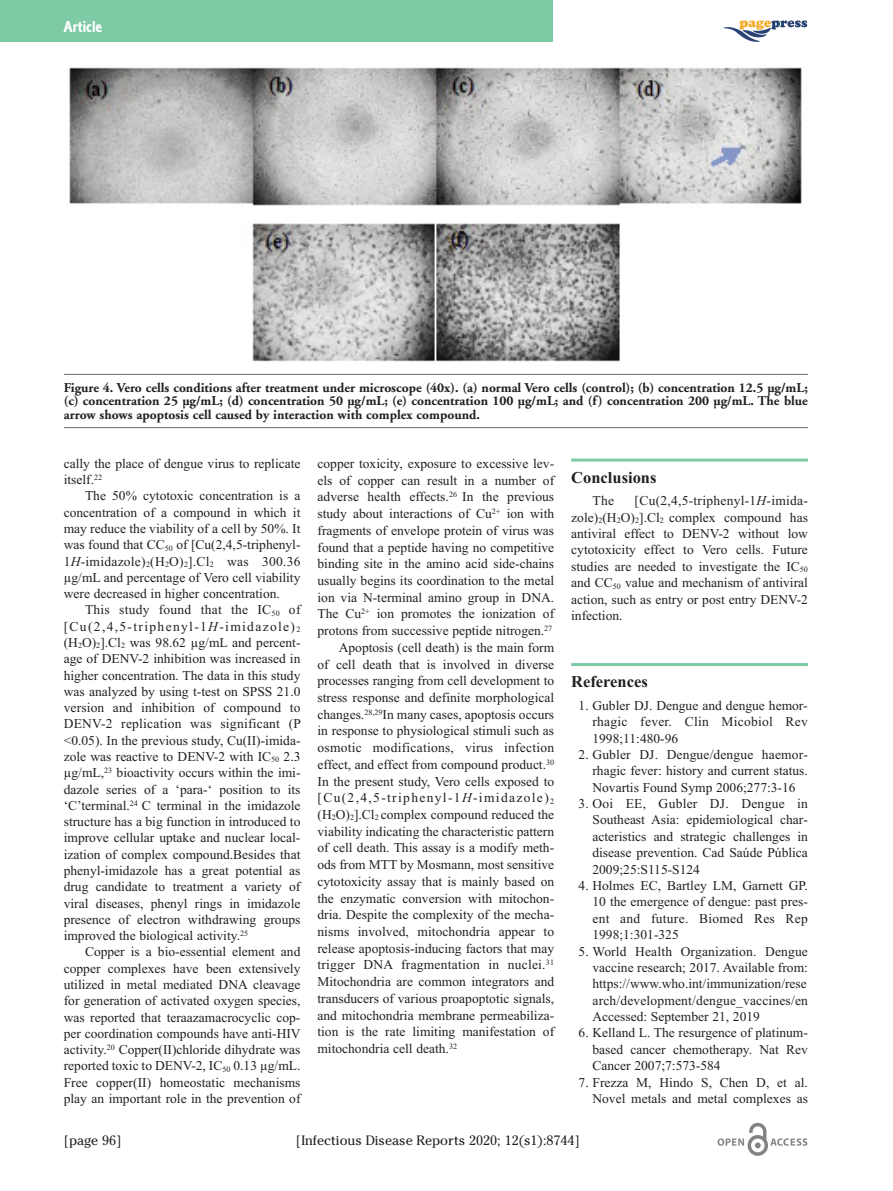
<style>
.page{position:relative;width:893px;height:1191px;background:#fff}
.page>*{position:absolute;margin:0;border:0;box-sizing:border-box;transform-origin:0 0}
.t1{font:700 16.5px "Times New Roman";color:#231f20}
.t2{font:16.5px "Corinthian Bold Condensed Plain";color:#fff}
.t3{font:13.5px/16.4px "Times New Roman";color:#231f20;text-align:justify}
.t4{font:700 13.5px/13.5px "Adobe Garamond";color:#231f20;text-align:justify}
.t5{font:13.5px "Times New Roman";letter-spacing:.02em;color:#231f20}
.t6{font:13.5px "Cheltenham";color:#231f20}
.t7{font:13.5px "Times New Roman";letter-spacing:.1em;color:#231f20}
.s1{font-style:italic}
</style>
<div class="page">
<hr style="left:571px;top:458px;width:237px;height:3px;background:#7dcaa4">
<hr style="left:571px;top:663px;width:237px;height:3px;background:#7dcaa4">
<div style="left:0;top:0;width:553px;height:42px;background:#7dcaa4"></div>
<img style="left:717px;top:1123px;width:91px;height:33px">
<img style="left:723px;top:20px;width:84px;height:22px">
<hr style="left:64px;top:374px;width:744px;height:1px;background:#6c6d70">
<hr style="left:64px;top:427px;width:744px;height:1px;background:#6c6d70">
<img style="left:69px;top:67px;width:733px;height:295px">
<p class="t2" style="left:63px;top:21px;width:40px">Article</p>
<p class="t4" style="left:64px;top:382px;width:746px">Figure 4. Vero cells conditions after treatment under microscope (40x). (a) normal Vero cells (control); (b) concentration 12.5 µg/mL; (c) concentration 25 µg/mL; (d) concentration 50 µg/mL; (e) concentration 100 µg/mL; and (f) concentration 200 µg/mL. The blue arrow shows apoptosis cell caused by interaction with complex compound.</p>
<p class="t3" style="left:64px;top:455px;width:238px">cally the place of dengue virus to replicate itself.<sup>22</sup></p>
<p class="t3" style="left:64px;top:487px;width:238px;text-indent:21px">The 50% cytotoxic concentration is a concentration of a compound in which it may reduce the viability of a cell by 50%. It was found that CC<sub>50</sub> of [Cu(2,4,5-triphenyl-1<span class="s1">H</span>-imidazole)<sub>2</sub>(H<sub>2</sub>O)<sub>2</sub>].Cl<sub>2</sub> was 300.36 µg/mL and percentage of Vero cell viability were decreased in higher concentration.</p>
<p class="t3" style="left:64px;top:601px;width:239px;text-indent:21px">This study found that the IC<sub>50</sub> of [Cu(2,4,5-triphenyl-1<span class="s1">H</span>-imidazole)<sub>2 </sub>(H<sub>2</sub>O)<sub>2</sub>].Cl<sub>2</sub> was 98.62 µg/mL and percent&shy;age of DENV-2 inhibition was increased in higher concentration. The data in this study was analyzed by using t-test on SPSS 21.0 version and inhibition of compound to DENV-2 replication was significant (P &lt;0.05). In the previous study, Cu(II)-imida&shy;zole was reactive to DENV-2 with IC<sub>50</sub> 2.3 µg/mL,<sup>23</sup> bioactivity occurs within the imi&shy;dazole series of a ‘para-‘ position to its ‘C’terminal.<sup>24</sup> C terminal in the imidazole structure has a big function in introduced to improve cellular uptake and nuclear local&shy;ization of complex compound.Besides that phenyl-imidazole has a great potential as drug candidate to treatment a variety of viral diseases, phenyl rings in imidazole presence of electron withdrawing groups improved the biological activity.<sup>25</sup></p>
<p class="t3" style="left:64px;top:943px;width:238px;text-indent:21px">Copper is a bio-essential element and copper complexes have been extensively utilized in metal mediated DNA cleavage for generation of activated oxygen species, was reported that teraazamacrocyclic cop&shy;per coordination compounds have anti-HIV activity.<sup>20</sup> Copper(II)chloride dihydrate was reported toxic to DENV-2, IC<sub>50</sub> 0.13 µg/mL.<br>Free copper(II) homeostatic mechanisms play an important role in the prevention of</p>
<p class="t3" style="left:317px;top:455px;width:238px">copper toxicity, exposure to excessive lev-</p>
<p class="t3" style="left:317px;top:472px;width:238px">els of copper can result in a number of</p>
<p class="t3" style="left:317px;top:488px;width:238px">adverse health effects.<sup>26</sup> In the previous</p>
<p class="t3" style="left:317px;top:505px;width:238px">study about interactions of Cu<sup>2+</sup> ion with</p>
<p class="t3" style="left:317px;top:522px;width:238px">fragments of envelope protein of virus was</p>
<p class="t3" style="left:317px;top:538px;width:238px">found that a peptide having no competitive</p>
<p class="t3" style="left:317px;top:555px;width:238px">binding site in the amino acid side-chains</p>
<p class="t3" style="left:317px;top:572px;width:238px">usually begins its coordination to the metal</p>
<p class="t3" style="left:317px;top:589px;width:238px">ion via N-terminal amino group in DNA.</p>
<p class="t3" style="left:317px;top:605px;width:238px">The Cu<sup>2+</sup> ion promotes the ionization of</p>
<p class="t3" style="left:317px;top:622px;width:236px">protons from successive peptide nitrogen.<sup>27</sup></p>
<p class="t3" style="left:339px;top:639px;width:217px">Apoptosis (cell death) is the main form</p>
<p class="t3" style="left:317px;top:655px;width:238px">of cell death that is involved in diverse</p>
<p class="t3" style="left:317px;top:672px;width:238px">processes ranging from cell development to</p>
<p class="t3" style="left:317px;top:689px;width:238px">stress response and definite morphological</p>
<p class="t3" style="left:317px;top:706px;width:238px">changes.<sup>28,29</sup>In many cases, apoptosis occurs</p>
<p class="t3" style="left:317px;top:722px;width:238px">in response to physiological stimuli such as</p>
<p class="t5" style="left:317px;top:739px;width:238px">osmotic modifications, virus infection</p>
<p class="t3" style="left:317px;top:756px;width:238px">effect, and effect from compound product.<sup>30</sup></p>
<p class="t3" style="left:317px;top:772px;width:238px">In the present study, Vero cells exposed to</p>
<p class="t7" style="left:317px;top:789px;width:238px">[Cu(2,4,5-triphenyl-1<span class="s1">H</span>-imidazole)<sub>2</sub></p>
<p class="t3" style="left:317px;top:806px;width:238px">(H<sub>2</sub>O)<sub>2</sub>].Cl<sub>2</sub> complex compound reduced the</p>
<p class="t3" style="left:317px;top:823px;width:238px">viability indicating the characteristic pattern</p>
<p class="t3" style="left:317px;top:839px;width:238px">of cell death. This assay is a modify meth-</p>
<p class="t3" style="left:317px;top:856px;width:238px">ods from MTT by Mosmann, most sensitive</p>
<p class="t3" style="left:317px;top:873px;width:238px">cytotoxicity assay that is mainly based on</p>
<p class="t3" style="left:317px;top:889px;width:238px">the enzymatic conversion with mitochon-</p>
<p class="t3" style="left:317px;top:906px;width:238px">dria. Despite the complexity of the mecha-</p>
<p class="t3" style="left:317px;top:923px;width:238px">nisms involved, mitochondria appear to</p>
<p class="t3" style="left:317px;top:940px;width:238px">release apoptosis-inducing factors that may</p>
<p class="t5" style="left:317px;top:957px;width:238px">trigger DNA fragmentation in nuclei.<sup>31</sup></p>
<p class="t3" style="left:317px;top:973px;width:238px">Mitochondria are common integrators and</p>
<p class="t3" style="left:317px;top:990px;width:238px">transducers of various proapoptotic signals,</p>
<p class="t3" style="left:317px;top:1006px;width:238px">and mitochondria membrane permeabiliza-</p>
<p class="t3" style="left:317px;top:1023px;width:238px">tion is the rate limiting manifestation of</p>
<p class="t3" style="left:317px;top:1040px;width:141px">mitochondria cell death.<sup>32</sup></p>
<p class="t1" style="left:571px;top:467px;width:87px">Conclusions</p>
<p class="t3" style="left:592px;top:492px;width:23px">The</p>
<p class="t3" style="left:571px;top:492px;width:238px;text-indent:63px">[Cu(2,4,5-triphenyl-1<span class="s1">H</span>-imida&shy;zole)<sub>2</sub>(H<sub>2</sub>O)<sub>2</sub>].Cl<sub>2</sub> complex compound has antiviral effect to DENV-2 without low cytotoxicity effect to Vero cells. Future studies are needed to investigate the IC<sub>50 </sub>and CC<sub>50</sub> value and mechanism of antiviral action, such as entry or post entry DENV-2 infection.</p>
<p class="t1" style="left:571px;top:672px;width:78px">References</p>
<p class="t3" style="left:592px;top:697px;width:217px;text-indent:-14px">1. Gubler DJ. Dengue and dengue hemor&shy;rhagic fever. Clin Micobiol Rev 1998;11:480-96</p>
<p class="t3" style="left:592px;top:746px;width:217px;text-indent:-14px">2. Gubler DJ. Dengue/dengue haemor&shy;rhagic fever: history and current status.<br>Novartis Found Symp 2006;277:3-16</p>
<p class="t3" style="left:592px;top:795px;width:217px;text-indent:-14px">3. Ooi EE, Gubler DJ. Dengue in Southeast Asia: epidemiological char&shy;acteristics and strategic challenges in disease prevention. Cad Saúde Pública 2009;25:S115-S124</p>
<p class="t3" style="left:592px;top:877px;width:217px;text-indent:-14px">4. Holmes EC, Bartley LM, Garnett GP.<br>10 the emergence of dengue: past pres&shy;ent and future. Biomed Res Rep 1998;1:301-325</p>
<p class="t3" style="left:592px;top:942px;width:217px;text-indent:-14px">5. World Health Organization. Dengue vaccine research; 2017. Available from: https://www.who.int/immunization/rese arch/development/dengue_vaccines/en Accessed: September 21, 2019</p>
<p class="t3" style="left:592px;top:1024px;width:217px;text-indent:-14px">6. Kelland L. The resurgence of platinum&shy;based cancer chemotherapy. Nat Rev Cancer 2007;7:573-584</p>
<p class="t3" style="left:579px;top:1073px;width:231px;text-align:right">7. Frezza M, Hindo S, Chen D, et al.<br>Novel metals and metal complexes as</p>
<p class="t6" style="left:64px;top:1132px;width:59px">[page 96]</p>
<p class="t6" style="left:296px;top:1132px;width:286px">[Infectious Disease Reports 2020; 12(s1):8744]</p>
</div>
